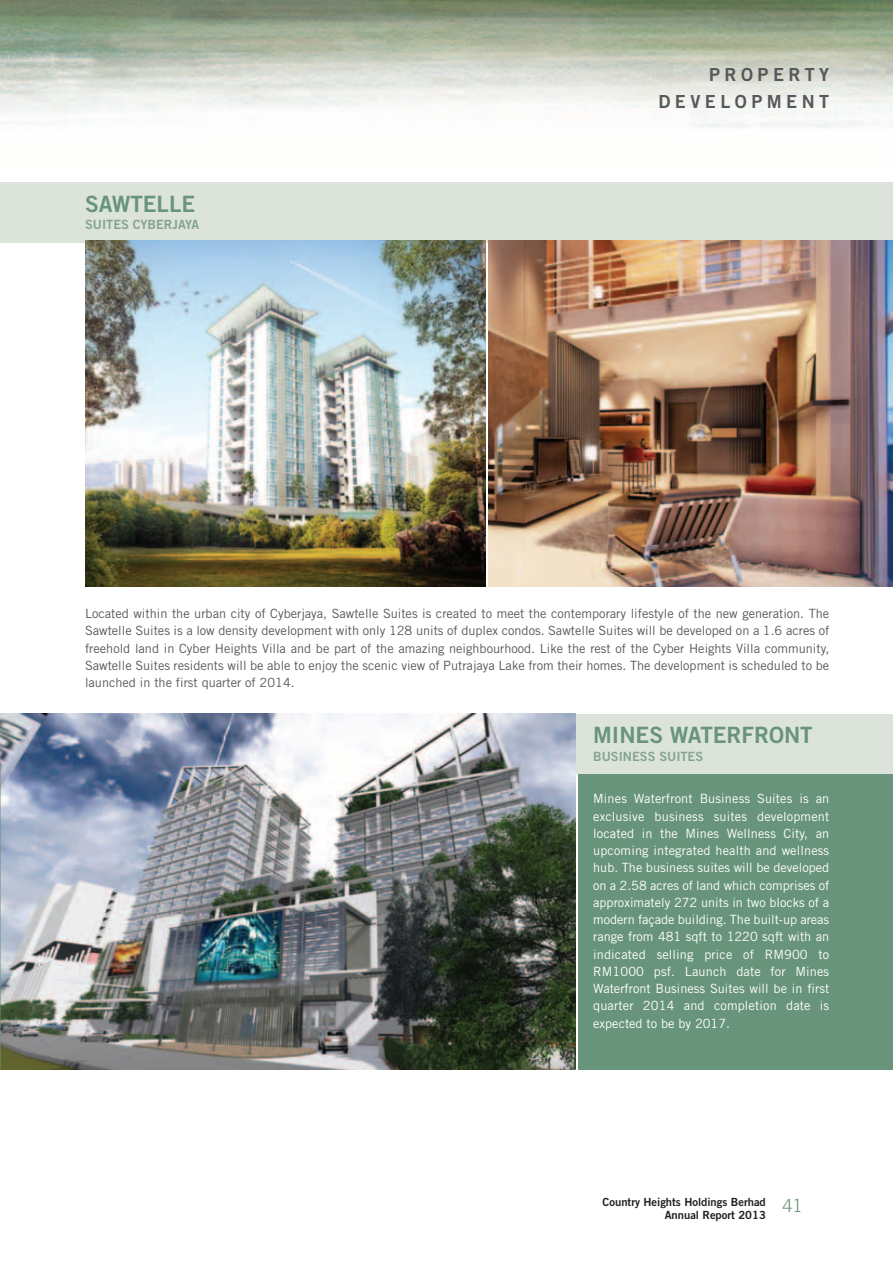
<style>
.page{position:relative;width:893px;height:1263px;background:#fff}
.page>*{position:absolute;margin:0;border:0;box-sizing:border-box;transform-origin:0 0}
.t1{font:22.5px "Trade Gothic Bold Two";color:#68947b}
.t2{font:18px/27px "Trade Gothic Bold Two";letter-spacing:.25em;color:#57585a;text-align:right}
.t3{font:300 18px "Trade Gothic";color:#68947b}
.t4{font:12.75px/17.2px "Trade Gothic";color:#57585a;text-align:justify}
.t5{font:12.75px/17.2px "Trade Gothic";letter-spacing:.01em;color:#fff;text-align:justify}
.t6{font:12.75px "Trade Gothic Bold Two";color:#84a490}
.t7{font:11.25px/13.5px "Trade Gothic Bold Two";color:#231f20;text-align:right}
</style>
<div class="page">
<div style="left:578px;top:762px;width:314px;height:308px;background:#68947b"></div>
<div style="left:0;top:183px;width:892px;height:60px;background:#dce3db"></div>
<div style="left:479px;top:714px;width:413px;height:60px;background:#dce3db"></div>
<img style="left:0;top:714px;width:575px;height:356px">
<img style="left:0;top:0;width:892px;height:128px">
<img style="left:85px;top:241px;width:400px;height:346px">
<img style="left:488px;top:241px;width:404px;height:346px">
<h1 class="t1" style="left:85px;top:196px;width:112px">SAWTELLE</h1>
<p class="t6" style="left:85px;top:220px;width:116px">SUITES CYBERJAYA</p>
<h2 class="t2" style="left:658px;top:62px;width:172px">PROPERTY<br>DEVELOPMENT</h2>
<p class="t4" style="left:85px;top:606px;width:746px">Located within the urban city of Cyberjaya, Sawtelle Suites is created to meet the contemporary lifestyle of the new generation. The Sawtelle Suites is a low density development with only 128 units of duplex condos. Sawtelle Suites will be developed on a 1.6 acres of freehold land in Cyber Heights Villa and be part of the amazing neighbourhood. Like the rest of the Cyber Heights Villa community, Sawtelle Suites residents will be able to enjoy the scenic view of Putrajaya Lake from their homes. The development is scheduled to be launched in the first quarter of 2014.</p>
<h1 class="t1" style="left:593px;top:727px;width:221px">MINES WATERFRONT</h1>
<p class="t6" style="left:593px;top:752px;width:111px">BUSINESS SUITES</p>
<p class="t5" style="left:593px;top:791px;width:238px">Mines Waterfront Business Suites is an exclusive business suites development located in the Mines Wellness City, an upcoming integrated health and wellness hub. The business suites will be developed on a 2.58 acres of land which comprises of approximately 272 units in two blocks of a modern façade building. The built-up areas range from 481 sqft to 1220 sqft with an indicated selling price of RM900 to RM1000 psf. Launch date for Mines Waterfront Business Suites will be in first quarter 2014 and completion date is expected to be by 2017.</p>
<p class="t7" style="left:603px;top:1196px;width:165px">Country Heights Holdings Berhad<br>Annual Report 2013</p>
<h2 class="t3" style="left:782px;top:1199px;width:21px">41</h2>
</div>
